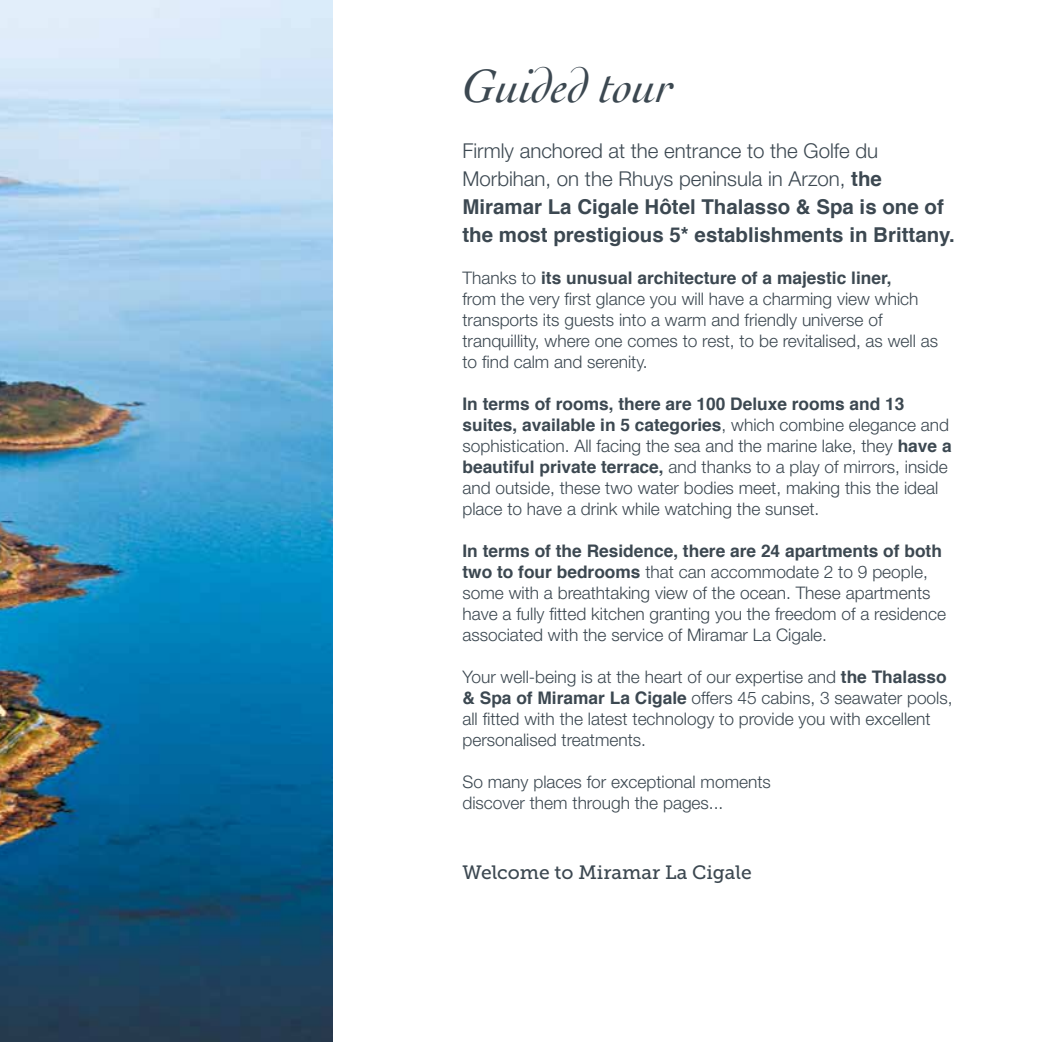
<style>
.page{position:relative;width:1042px;height:1042px;background:#fff}
.page>*{position:absolute;margin:0;border:0;box-sizing:border-box;transform-origin:0 0}
.t1{font:italic 49px "Cochin";color:#3c4851}
.t2{font:700 20.47px/28px "Helvetica";color:#3c4851}
.t3{font:300 20.47px/28px "Helvetica Neue LT Std";color:#3c4851}
.t4{font:19.25px "Museo Slab 500";color:#3c4851}
.t5{font:300 17.32px/21px "Helvetica Neue LT Std";color:#3c4851}
.t6{font:700 17.32px/21px "Helvetica";color:#3c4851}
.s1{font-family:"Helvetica";font-weight:700}
.s2{font-family:"Helvetica Neue LT Std";font-weight:300}
</style>
<div class="page">
<img style="left:0;top:0;width:332px;height:1042px">
<h1 class="t1" style="left:462px;top:53px;width:213px">Guided tour</h1>
<p class="t3" style="left:462px;top:136px;width:421px">Firmly anchored at the entrance to the Golfe du<br>Morbihan, on the Rhuys peninsula in Arzon, <span class="s1">the</span></p>
<p class="t2" style="left:462px;top:193px;width:494px">Miramar La Cigale Hôtel Thalasso &amp; Spa is one of the most prestigious 5* establishments in Brittany.</p>
<p class="t6" style="left:462px;top:268px;width:431px"><span class="s2">Thanks to</span> its unusual architecture of a majestic liner,</p>
<p class="t5" style="left:462px;top:288px;width:477px">from the very first glance you will have a charming view which transports its guests into a warm and friendly universe of tranquillity, where one comes to rest, to be revitalised, as well as to find calm and serenity.</p>
<p class="t6" style="left:462px;top:394px;width:488px">In terms of rooms, there are 100 Deluxe rooms and 13 suites, available in 5 categories<span class="s2">, which combine elegance and</span></p>
<p class="t5" style="left:462px;top:435px;width:491px">sophistication. All facing the sea and the marine lake, they <span class="s1">have a beautiful private terrace,</span> and thanks to a play of mirrors, inside and outside, these two water bodies meet, making this the ideal place to have a drink while watching the sunset.</p>
<p class="t6" style="left:462px;top:541px;width:481px">In terms of the Residence, there are 24 apartments of both</p>
<p class="t5" style="left:462px;top:561px;width:485px"><span class="s1">two to four bedrooms</span> that can accommodate 2 to 9 people, some with a breathtaking view of the ocean. These apartments have a fully fitted kitchen granting you the freedom of a residence associated with the service of Miramar La Cigale.</p>
<p class="t5" style="left:462px;top:666px;width:492px">Your well-being is at the heart of our expertise and <span class="s1">the Thalasso &amp; Spa of Miramar La Cigale</span> offers 45 cabins, 3 seawater pools, all fitted with the latest technology to provide you with excellent personalised treatments.</p>
<p class="t5" style="left:462px;top:771px;width:310px">So many places for exceptional moments discover them through the pages...</p>
<p class="t4" style="left:462px;top:862px;width:291px">Welcome to Miramar La Cigale</p>
</div>
